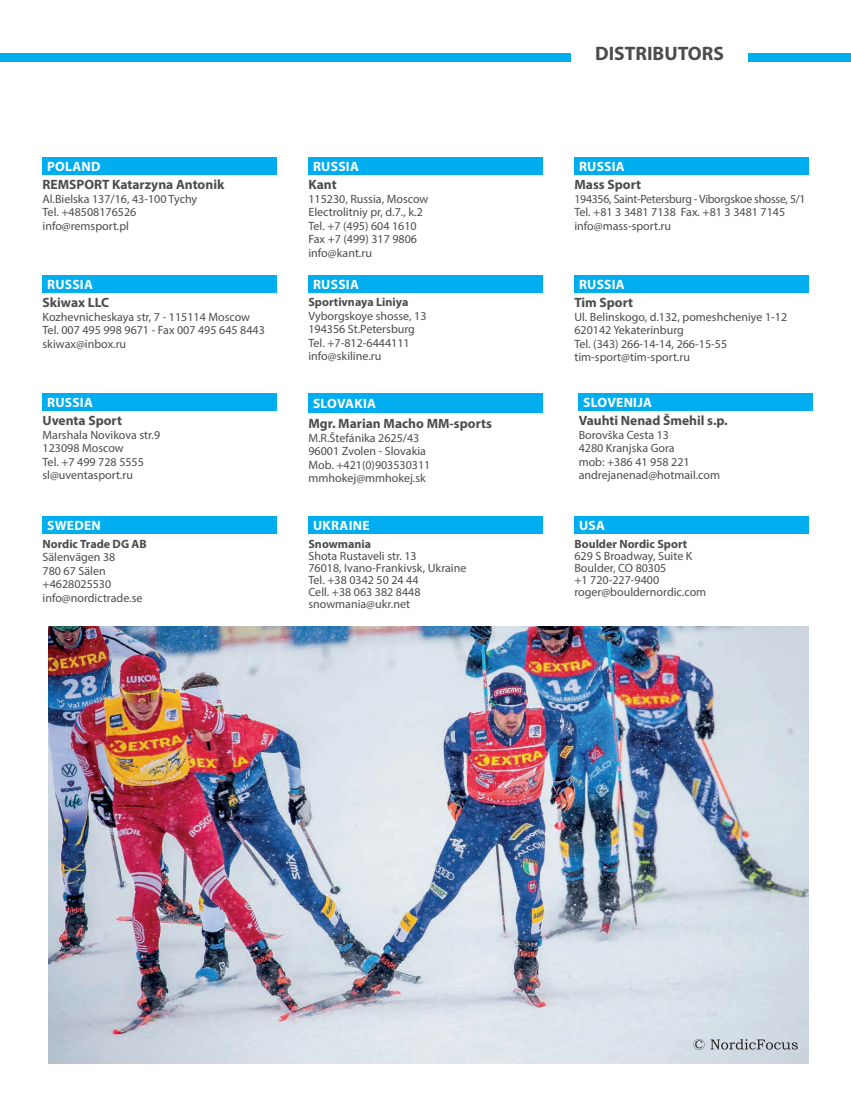
<style>
.page{position:relative;width:851px;height:1106px;background:#fff}
.page>*{position:absolute;margin:0;border:0;box-sizing:border-box;transform-origin:0 0}
.t1{font:700 19.5px "Myriad Pro";color:#4b4c4d}
.t2{font:700 13.5px "Myriad Pro";color:#4b4c4d}
.t3{font:700 13.5px "Myriad Pro";letter-spacing:.02em;color:#fff}
.t4{font:12px/13.5px "Myriad Pro";color:#4b4c4d}
.t5{font:12px/13.5px "Myriad Pro";letter-spacing:-.02em;color:#4b4c4d}
.t6{font:700 12px "Myriad Pro";color:#4b4c4d}
</style>
<div class="page">
<div style="left:0;top:53px;width:850px;height:9px;background:#00aeef"></div>
<div style="left:571px;top:43px;width:176px;height:21px;background:#fff"></div>
<div style="left:43px;top:157px;width:233px;height:17px;background:#00aeef"></div>
<div style="left:308px;top:275px;width:234px;height:17px;background:#00aeef"></div>
<div style="left:308px;top:157px;width:234px;height:17px;background:#00aeef"></div>
<div style="left:43px;top:393px;width:233px;height:17px;background:#00aeef"></div>
<div style="left:574px;top:157px;width:234px;height:17px;background:#00aeef"></div>
<div style="left:578px;top:393px;width:234px;height:17px;background:#00aeef"></div>
<div style="left:43px;top:517px;width:233px;height:17px;background:#00aeef"></div>
<div style="left:574px;top:275px;width:234px;height:17px;background:#00aeef"></div>
<div style="left:308px;top:393px;width:234px;height:20px;background:#00aeef"></div>
<div style="left:308px;top:517px;width:234px;height:17px;background:#00aeef"></div>
<div style="left:574px;top:517px;width:234px;height:17px;background:#00aeef"></div>
<div style="left:43px;top:275px;width:233px;height:17px;background:#00aeef"></div>
<img style="left:48px;top:626px;width:760px;height:437px">
<svg style="left:710px;top:1039px;width:87px;height:10px"></svg>
<svg style="left:693px;top:1039px;width:11px;height:11px"></svg>
<h1 class="t1" style="left:595px;top:41px;width:130px">DISTRIBUTORS</h1>
<p class="t3" style="left:47px;top:158px;width:55px">POLAND</p>
<p class="t3" style="left:313px;top:158px;width:47px">RUSSIA</p>
<p class="t3" style="left:579px;top:158px;width:47px">RUSSIA</p>
<p class="t2" style="left:43px;top:176px;width:183px">REMSPORT Katarzyna Antonik</p>
<p class="t4" style="left:43px;top:192px;width:156px">Al.Bielska 137/16, 43-100 Tychy<br>Tel. +48508176526 info@remsport.pl</p>
<p class="t2" style="left:308px;top:176px;width:30px">Kant</p>
<p class="t4" style="left:308px;top:192px;width:121px">115230, Russia, Moscow<br>Electrolitniy pr, d.7., k.2<br>Tel. +7 (495) 604 1610<br>Fax +7 (499) 317 9806 info@kant.ru</p>
<p class="t2" style="left:574px;top:176px;width:68px">Mass Sport</p>
<p class="t5" style="left:574px;top:192px;width:233px">194356, Saint-Petersburg - Viborgskoe shosse, 5/1<br>Tel. +81 3 3481 7138 Fax. +81 3 3481 7145 info@mass-sport.ru</p>
<p class="t3" style="left:47px;top:276px;width:47px">RUSSIA</p>
<p class="t3" style="left:313px;top:276px;width:47px">RUSSIA</p>
<p class="t3" style="left:579px;top:276px;width:47px">RUSSIA</p>
<p class="t2" style="left:43px;top:294px;width:68px">Skiwax LLC</p>
<p class="t4" style="left:43px;top:310px;width:224px">Kozhevnicheskaya str, 7 - 115114 Moscow<br>Tel. 007 495 998 9671 - Fax 007 495 645 8443 skiwax@inbox.ru</p>
<p class="t6" style="left:308px;top:294px;width:101px">Sportivnaya Liniya</p>
<p class="t4" style="left:308px;top:309px;width:119px">Vyborgskoye shosse, 13<br>194356 St.Petersburg<br>Tel. +7-812-6444111 info@skiline.ru</p>
<p class="t2" style="left:574px;top:294px;width:60px">Tim Sport</p>
<p class="t4" style="left:574px;top:310px;width:214px">Ul. Belinskogo, d.132, pomeshcheniye 1-12<br>620142 Yekaterinburg<br>Tel. (343) 266-14-14, 266-15-55 tim-sport@tim-sport.ru</p>
<p class="t3" style="left:47px;top:394px;width:47px">RUSSIA</p>
<p class="t3" style="left:313px;top:395px;width:64px">SLOVAKIA</p>
<p class="t3" style="left:583px;top:394px;width:70px">SLOVENIJA</p>
<p class="t2" style="left:43px;top:412px;width:81px">Uventa Sport</p>
<p class="t4" style="left:43px;top:428px;width:119px">Marshala Novikova str.9<br>123098 Moscow<br>Tel. +7 499 728 5555 sl@uventasport.ru</p>
<p class="t2" style="left:308px;top:415px;width:185px">Mgr. Marian Macho MM-sports</p>
<p class="t4" style="left:308px;top:431px;width:123px">M.R.Štefánika 2625/43<br>96001 Zvolen - Slovakia<br>Mob. +421(0)903530311 mmhokej@mmhokej.sk</p>
<p class="t2" style="left:578px;top:412px;width:150px">Vauhti Nenad Šmehil s.p.</p>
<p class="t4" style="left:578px;top:428px;width:143px">Borovška Cesta 13<br>4280 Kranjska Gora<br>mob: +386 41 958 221 andrejanenad@hotmail.com</p>
<p class="t3" style="left:47px;top:517px;width:55px">SWEDEN</p>
<p class="t3" style="left:313px;top:517px;width:58px">UKRAINE</p>
<p class="t3" style="left:579px;top:517px;width:27px">USA</p>
<p class="t6" style="left:43px;top:535px;width:106px">Nordic Trade DG AB</p>
<p class="t4" style="left:43px;top:550px;width:101px">Sälenvägen 38<br>780 67 Sälen +4628025530 info@nordictrade.se</p>
<p class="t6" style="left:308px;top:535px;width:64px">Snowmania</p>
<p class="t4" style="left:308px;top:549px;width:159px;line-height:12px">Shota Rustaveli str. 13<br>76018, Ivano-Frankivsk, Ukraine<br>Tel. +38 0342 50 24 44<br>Cell. +38 063 382 8448 snowmania@ukr.net</p>
<p class="t6" style="left:574px;top:535px;width:114px">Boulder Nordic Sport</p>
<p class="t4" style="left:574px;top:549px;width:133px;line-height:12px">629 S Broadway, Suite K<br>Boulder, CO 80305<br>+1 720-227-9400 roger@bouldernordic.com</p>
</div>
